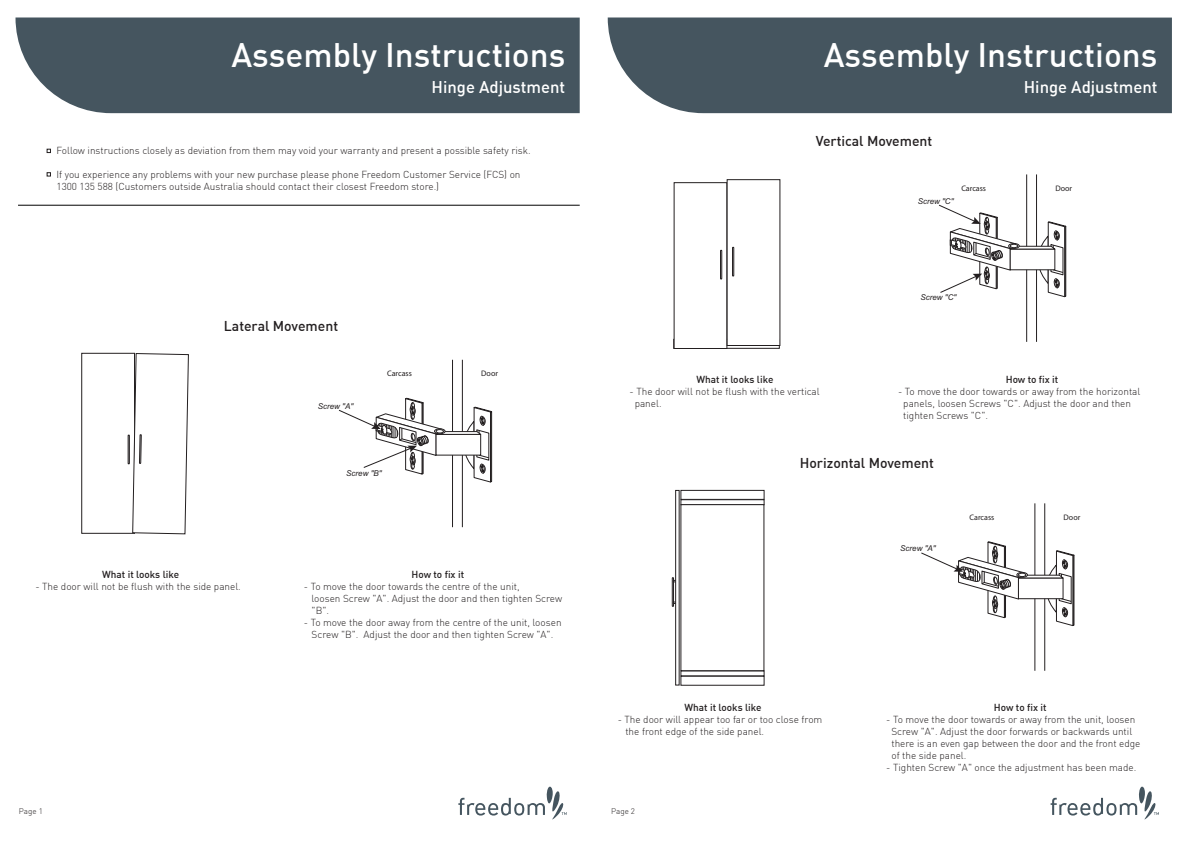
<style>
.page{position:relative;width:1191px;height:842px;background:#fff}
.page>*{position:absolute;margin:0;border:0;box-sizing:border-box;transform-origin:0 0}
.t1{font:500 33.3px "DIN";color:#fff}
.t2{font:500 16.7px "DIN";color:#fff}
.t3{font:500 14px "DIN";color:#231f20}
.t4{font:300 10px/12px "DIN";color:#231f20}
.t5{font:500 10px "DIN";color:#231f20}
.t6{font:italic 8px "Arial";color:#231f20}
.t7{font:8px "Myriad";color:#231f20}
.t8{font:300 8px "DIN";color:#231f20}
</style>
<div class="page">
<div style="left:16px;top:18px;width:564px;height:95px;background:#45555f"></div>
<svg style="left:458px;top:786px;width:108px;height:34px"></svg>
<svg style="left:47px;top:149px;width:4px;height:4px"></svg>
<svg style="left:47px;top:172px;width:4px;height:4px"></svg>
<div style="left:608px;top:18px;width:564px;height:95px;background:#45555f"></div>
<svg style="left:1050px;top:786px;width:108px;height:34px"></svg>
<hr style="left:462px;top:360px;width:1px;height:167px;background:#231f20">
<hr style="left:452px;top:360px;width:1px;height:167px;background:#231f20">
<hr style="left:1044px;top:503px;width:1px;height:168px;background:#231f20">
<hr style="left:1034px;top:503px;width:1px;height:168px;background:#231f20">
<hr style="left:1036px;top:174px;width:1px;height:168px;background:#231f20">
<hr style="left:1026px;top:174px;width:1px;height:168px;background:#231f20">
<div style="left:81px;top:353px;width:54px;height:181px;background:#fff;border:1px solid #231f20"></div>
<div style="left:128px;top:435px;width:2px;height:29px;background:#fff;border:1px solid #231f20"></div>
<div style="left:672px;top:577px;width:2px;height:30px;background:#fff;border:1px solid #231f20"></div>
<svg style="left:132px;top:353px;width:57px;height:181px"></svg>
<svg style="left:339px;top:398px;width:153px;height:85px"></svg>
<div style="left:673px;top:339px;width:106px;height:10px;background:#fff;border:1px solid #231f20"></div>
<div style="left:674px;top:182px;width:53px;height:167px;background:#fff;border:1px solid #231f20"></div>
<div style="left:720px;top:250px;width:2px;height:29px;background:#fff;border:1px solid #231f20"></div>
<div style="left:727px;top:179px;width:53px;height:167px;background:#fff"></div>
<div style="left:732px;top:247px;width:2px;height:29px;background:#fff;border:1px solid #231f20"></div>
<svg style="left:939px;top:205px;width:127px;height:92px"></svg>
<svg style="left:921px;top:541px;width:153px;height:85px"></svg>
<svg style="left:680px;top:500px;width:84px;height:4px"></svg>
<div style="left:680px;top:490px;width:84px;height:10px;background:#fff;border:1px solid #231f20"></div>
<svg style="left:680px;top:671px;width:84px;height:5px"></svg>
<div style="left:680px;top:676px;width:84px;height:9px;background:#fff;border:1px solid #231f20"></div>
<div style="left:680px;top:504px;width:84px;height:167px;background:#fff;border:1px solid #231f20"></div>
<svg style="left:675px;top:490px;width:4px;height:195px"></svg>
<hr style="left:18px;top:205px;width:562px;height:1px;background:#000">
<h1 class="t1" style="left:231px;top:33px;width:335px">Assembly Instructions</h1>
<h2 class="t2" style="left:431px;top:76px;width:135px">Hinge Adjustment</h2>
<p class="t4" style="left:57px;top:144px;width:476px">Follow instructions closely as deviation from them may void your warranty and present a possible safety risk.</p>
<p class="t4" style="left:57px;top:168px;width:465px">If you experience any problems with your new purchase please phone Freedom Customer Service (FCS) on<br>1300 135 588 (Customers outside Australia should contact their closest Freedom store.)</p>
<h3 class="t3" style="left:224px;top:317px;width:116px">Lateral Movement</h3>
<p class="t6" style="left:318px;top:401px;width:37px">Screw "A"</p>
<p class="t7" style="left:387px;top:370px;width:26px">Carcass</p>
<p class="t7" style="left:481px;top:370px;width:18px">Door</p>
<p class="t5" style="left:102px;top:568px;width:78px">What it looks like</p>
<p class="t4" style="left:35px;top:580px;width:207px">- The door will not be flush with the side panel.</p>
<p class="t6" style="left:346px;top:469px;width:37px">Screw "B"</p>
<p class="t5" style="left:411px;top:568px;width:54px">How to fix it</p>
<p class="t4" style="left:311px;top:580px;width:252px;text-indent:-8px">- To move the door towards the centre of the unit,<br>loosen Screw "A". Adjust the door and then tighten Screw "B".</p>
<p class="t4" style="left:304px;top:616px;width:259px;text-align:center">- To move the door away from the centre of the unit, loosen<br>Screw "B". Adjust the door and then tighten Screw "A".</p>
<p class="t8" style="left:19px;top:806px;width:25px">Page 1</p>
<h1 class="t1" style="left:823px;top:33px;width:335px">Assembly Instructions</h1>
<h2 class="t2" style="left:1023px;top:76px;width:135px">Hinge Adjustment</h2>
<h3 class="t3" style="left:815px;top:132px;width:118px">Vertical Movement</h3>
<p class="t7" style="left:961px;top:184px;width:26px">Carcass</p>
<p class="t7" style="left:1055px;top:184px;width:18px">Door</p>
<p class="t6" style="left:917px;top:196px;width:37px">Screw "C"</p>
<p class="t5" style="left:696px;top:373px;width:78px">What it looks like</p>
<p class="t4" style="left:634px;top:386px;width:186px;text-indent:-5px">- The door will not be flush with the vertical panel.</p>
<p class="t6" style="left:920px;top:293px;width:37px">Screw "C"</p>
<p class="t5" style="left:1005px;top:373px;width:54px">How to fix it</p>
<p class="t4" style="left:903px;top:386px;width:238px;text-indent:-5px">- To move the door towards or away from the horizontal panels, loosen Screws "C". Adjust the door and then tighten Screws "C".</p>
<h3 class="t3" style="left:799px;top:454px;width:136px">Horizontal Movement</h3>
<p class="t6" style="left:900px;top:544px;width:37px">Screw "A"</p>
<p class="t7" style="left:969px;top:513px;width:26px">Carcass</p>
<p class="t7" style="left:1063px;top:513px;width:18px">Door</p>
<p class="t5" style="left:684px;top:701px;width:78px">What it looks like</p>
<p class="t4" style="left:625px;top:713px;width:198px;text-indent:-8px">- The door will appear too far or too close from the front edge of the side panel.</p>
<p class="t8" style="left:611px;top:806px;width:25px">Page 2</p>
<p class="t5" style="left:994px;top:701px;width:54px">How to fix it</p>
<p class="t4" style="left:891px;top:713px;width:251px;text-indent:-5px">- To move the door towards or away from the unit, loosen Screw "A". Adjust the door forwards or backwards until there is an even gap between the door and the front edge of the side panel.</p>
<p class="t4" style="left:886px;top:761px;width:252px">- Tighten Screw "A" once the adjustment has been made.</p>
</div>
